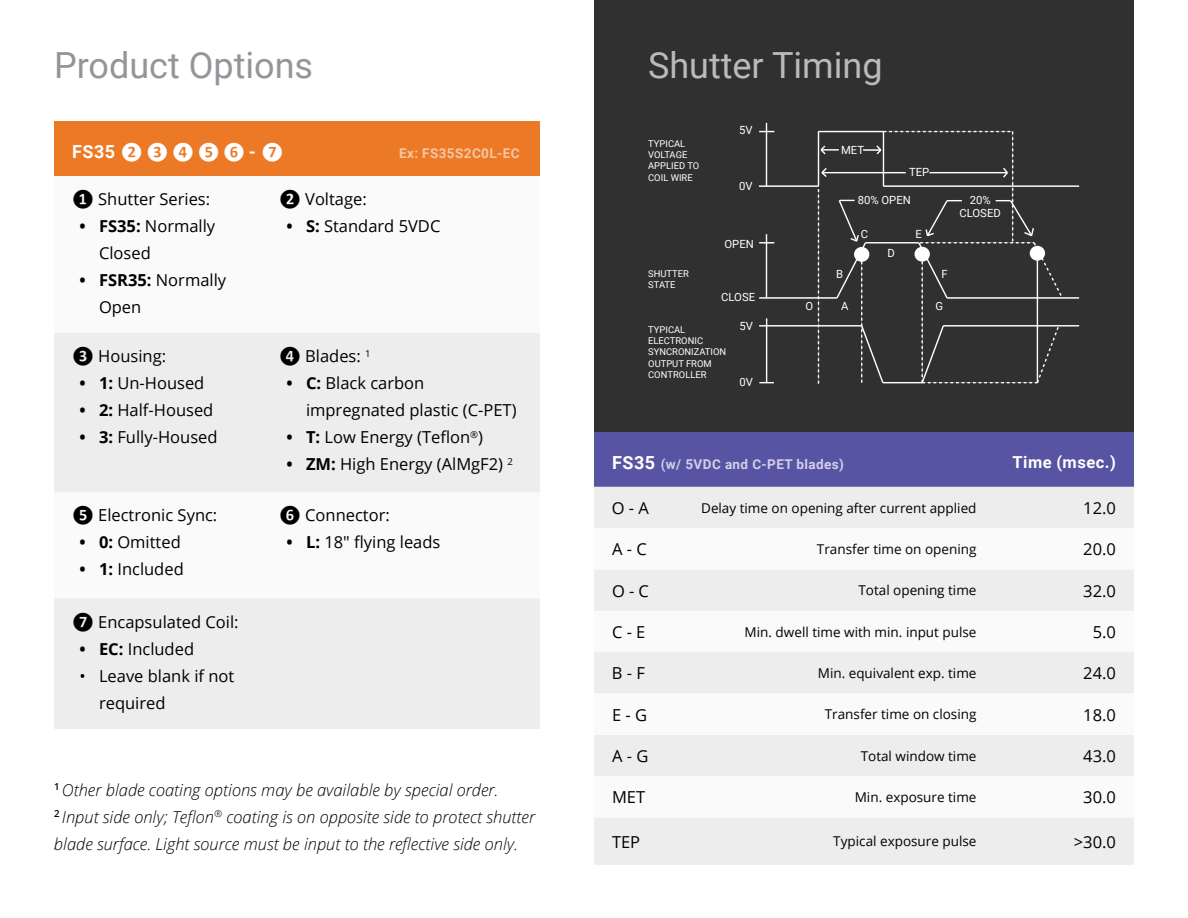
<style>
.page{position:relative;width:1188px;height:918px;background:#fff}
.page>*{position:absolute;margin:0;border:0;box-sizing:border-box;transform-origin:0 0}
.t1{font:36px "Roboto";color:#939598}
.t2{font:36px "Roboto";color:#b8babc}
.t3{font:16.5px/27px "Open Sans";color:#000}
.t4{font:italic 300 16.5px/27px "Open Sans";color:#000}
.t5{font:700 16.5px "Roboto";letter-spacing:.03em;color:#fff}
.t6{font:700 16.5px "Calibri";color:#fff}
.t7{font:13.5px "Open Sans";color:#000}
.t8{font:700 13.5px "Roboto";letter-spacing:.03em;color:#d3cfe8}
.t9{font:700 13.5px "Roboto";letter-spacing:.03em;color:#f8c6a3}
.t10{font:11.25px/13.5px "Roboto";color:#fff;text-align:center}
.t11{font:9.45px/11.2px "Roboto";color:#fff}
.s1{font-family:"Roboto";font-size:18px}
.s2{font-family:"Calibri";font-weight:700}
.s3{font-weight:700}
.s4{font-size:18px;color:#fff}
</style>
<div class="page">
<div style="left:594px;top:0;width:540px;height:432px;background:#303030"></div>
<hr style="left:759px;top:185px;width:59px;height:2px;background:#fff">
<hr style="left:883px;top:185px;width:196px;height:2px;background:#fff">
<hr style="left:759px;top:297px;width:78px;height:2px;background:#fff">
<hr style="left:947px;top:297px;width:132px;height:2px;background:#fff">
<hr style="left:766px;top:234px;width:1px;height:64px;background:#fff">
<svg style="left:759px;top:242px;width:15px;height:1px"></svg>
<hr style="left:766px;top:123px;width:1px;height:64px;background:#fff">
<svg style="left:759px;top:131px;width:15px;height:1px"></svg>
<svg style="left:759px;top:382px;width:15px;height:1px"></svg>
<hr style="left:766px;top:318px;width:1px;height:65px;background:#fff">
<hr style="left:759px;top:325px;width:103px;height:2px;background:#fff">
<hr style="left:943px;top:325px;width:136px;height:2px;background:#fff">
<svg style="left:818px;top:131px;width:246px;height:254px"></svg>
<div style="left:594px;top:432px;width:540px;height:55px;background:#5754a4"></div>
<div style="left:594px;top:487px;width:540px;height:378px;background:#ededed"></div>
<svg style="left:594px;top:528px;width:540px;height:290px"></svg>
<div style="left:54px;top:122px;width:486px;height:54px;background:#eb7926"></div>
<svg style="left:54px;top:333px;width:486px;height:396px;fill:#ededed"></svg>
<h1 class="t1" style="left:54px;top:40px;width:261px">Product Options</h1>
<p class="t6" style="left:72px;top:141px;width:213px"><span class="s1">FS35</span> ❷ ❸ ❹ ❺ ❻ <span class="s1">-</span> ❼</p>
<p class="t9" style="left:399px;top:144px;width:122px">Ex: FS35S2C0L-EC</p>
<p class="t3" style="left:72px;top:186px;width:140px"><span class="s2">❶</span> Shutter Series:</p>
<p class="t3" style="left:99px;top:213px;width:118px;text-indent:-20px"><span class="s3">• FS35:</span> Normally<br>Closed</p>
<p class="t3" style="left:99px;top:267px;width:129px;text-indent:-20px"><span class="s3">• FSR35:</span> Normally<br>Open</p>
<p class="t3" style="left:279px;top:186px;width:89px"><span class="s2">❷</span> Voltage:</p>
<p class="t3" style="left:287px;top:213px;width:155px"><span class="s3">• S:</span> Standard 5VDC</p>
<p class="t3" style="left:72px;top:342px;width:96px"><span class="s2">❸</span> Housing:</p>
<p class="t3" style="left:80px;top:369px;width:126px"><span class="s3">• 1:</span> Un-Housed</p>
<p class="t3" style="left:80px;top:396px;width:135px"><span class="s3">• 2:</span> Half-Housed</p>
<p class="t3" style="left:80px;top:423px;width:140px"><span class="s3">• 3:</span> Fully-Housed</p>
<p class="t3" style="left:72px;top:502px;width:147px"><span class="s2">❺</span> Electronic Sync:</p>
<p class="t3" style="left:80px;top:529px;width:103px"><span class="s3">• 0:</span> Omitted</p>
<p class="t3" style="left:80px;top:556px;width:106px"><span class="s3">• 1:</span> Included</p>
<p class="t3" style="left:72px;top:608px;width:168px"><span class="s2">❼</span> Encapsulated Coil:</p>
<p class="t3" style="left:80px;top:635px;width:116px"><span class="s3">• EC:</span> Included</p>
<p class="t3" style="left:99px;top:662px;width:137px;text-indent:-20px">• Leave blank if not required</p>
<p class="t3" style="left:279px;top:342px;width:93px"><span class="s2">❹</span> Blades: <sup>1</sup></p>
<p class="t3" style="left:306px;top:369px;width:212px;text-indent:-20px"><span class="s3">• C:</span> Black carbon impregnated plastic (C-PET)</p>
<p class="t3" style="left:286px;top:423px;width:198px"><span class="s3">• T:</span> Low Energy (Teflon<sup>®</sup>)</p>
<p class="t3" style="left:286px;top:450px;width:228px"><span class="s3">• ZM:</span> High Energy (AlMgF2) <sup>2</sup></p>
<p class="t3" style="left:279px;top:501px;width:112px"><span class="s2">❻</span> Connector:</p>
<p class="t3" style="left:287px;top:528px;width:155px"><span class="s3">• L:</span> 18" flying leads</p>
<p class="t4" style="left:54px;top:776px;width:483px"><sup>1</sup> Other blade coating options may be available by special order.<br><sup>2</sup> Input side only; Teflon<sup>®</sup> coating is on opposite side to protect shutter blade surface. Light source must be input to the reflective side only.</p>
<h1 class="t2" style="left:648px;top:40px;width:236px">Shutter Timing</h1>
<p class="t11" style="left:648px;top:138px;width:53px">TYPICAL<br>VOLTAGE<br>APPLIED TO<br>COIL WIRE</p>
<p class="t10" style="left:739px;top:123px;width:15px">5V</p>
<p class="t10" style="left:739px;top:179px;width:15px">0V</p>
<p class="t10" style="left:725px;top:237px;width:31px">OPEN</p>
<p class="t11" style="left:648px;top:267px;width:42px">SHUTTER<br>STATE</p>
<p class="t11" style="left:648px;top:324px;width:80px">TYPICAL<br>ELECTRONIC<br>SYNCRONIZATION<br>OUTPUT FROM<br>CONTROLLER</p>
<p class="t10" style="left:721px;top:290px;width:35px">CLOSE</p>
<p class="t10" style="left:740px;top:319px;width:15px">5V</p>
<p class="t10" style="left:740px;top:375px;width:15px">0V</p>
<p class="t10" style="left:805px;top:299px;width:9px">O</p>
<p class="t10" style="left:841px;top:143px;width:25px">MET</p>
<p class="t10" style="left:909px;top:165px;width:22px">TEP</p>
<p class="t10" style="left:858px;top:193px;width:55px">80% OPEN</p>
<p class="t10" style="left:861px;top:227px;width:9px">C</p>
<p class="t10" style="left:915px;top:227px;width:8px">E</p>
<p class="t10" style="left:836px;top:267px;width:9px">B</p>
<p class="t10" style="left:888px;top:246px;width:9px">D</p>
<p class="t10" style="left:941px;top:267px;width:8px">F</p>
<p class="t10" style="left:841px;top:299px;width:9px">A</p>
<p class="t10" style="left:935px;top:299px;width:9px">G</p>
<p class="t10" style="left:960px;top:193px;width:43px">20%<br>CLOSED</p>
<p class="t8" style="left:612px;top:455px;width:234px"><span class="s4">FS35</span> (w/ 5VDC and C-PET blades)</p>
<p class="t5" style="left:1012px;top:451px;width:105px">Time (msec.)</p>
<p class="t3" style="left:612px;top:494px;width:38px">O - A</p>
<p class="t7" style="left:701px;top:499px;width:277px">Delay time on opening after current applied</p>
<p class="t3" style="left:1083px;top:494px;width:34px">12.0</p>
<p class="t3" style="left:612px;top:535px;width:36px">A - C</p>
<p class="t7" style="left:817px;top:540px;width:161px">Transfer time on opening</p>
<p class="t3" style="left:1083px;top:535px;width:34px">20.0</p>
<p class="t3" style="left:612px;top:577px;width:38px">O - C</p>
<p class="t7" style="left:858px;top:581px;width:120px">Total opening time</p>
<p class="t3" style="left:1083px;top:577px;width:34px">32.0</p>
<p class="t3" style="left:612px;top:618px;width:35px">C - E</p>
<p class="t7" style="left:745px;top:623px;width:233px">Min. dwell time with min. input pulse</p>
<p class="t3" style="left:1093px;top:618px;width:25px">5.0</p>
<p class="t3" style="left:612px;top:659px;width:35px">B - F</p>
<p class="t7" style="left:818px;top:664px;width:160px">Min. equivalent exp. time</p>
<p class="t3" style="left:1083px;top:659px;width:34px">24.0</p>
<p class="t3" style="left:612px;top:701px;width:37px">E - G</p>
<p class="t7" style="left:825px;top:705px;width:153px">Transfer time on closing</p>
<p class="t3" style="left:1083px;top:701px;width:34px">18.0</p>
<p class="t3" style="left:612px;top:742px;width:38px">A - G</p>
<p class="t7" style="left:861px;top:747px;width:117px">Total window time</p>
<p class="t3" style="left:1083px;top:742px;width:34px">43.0</p>
<p class="t3" style="left:612px;top:783px;width:35px">MET</p>
<p class="t7" style="left:855px;top:788px;width:123px">Min. exposure time</p>
<p class="t3" style="left:1083px;top:783px;width:34px">30.0</p>
<p class="t3" style="left:612px;top:828px;width:30px">TEP</p>
<p class="t7" style="left:833px;top:832px;width:145px">Typical exposure pulse</p>
<p class="t3" style="left:1074px;top:828px;width:44px">&gt;30.0</p>
</div>
